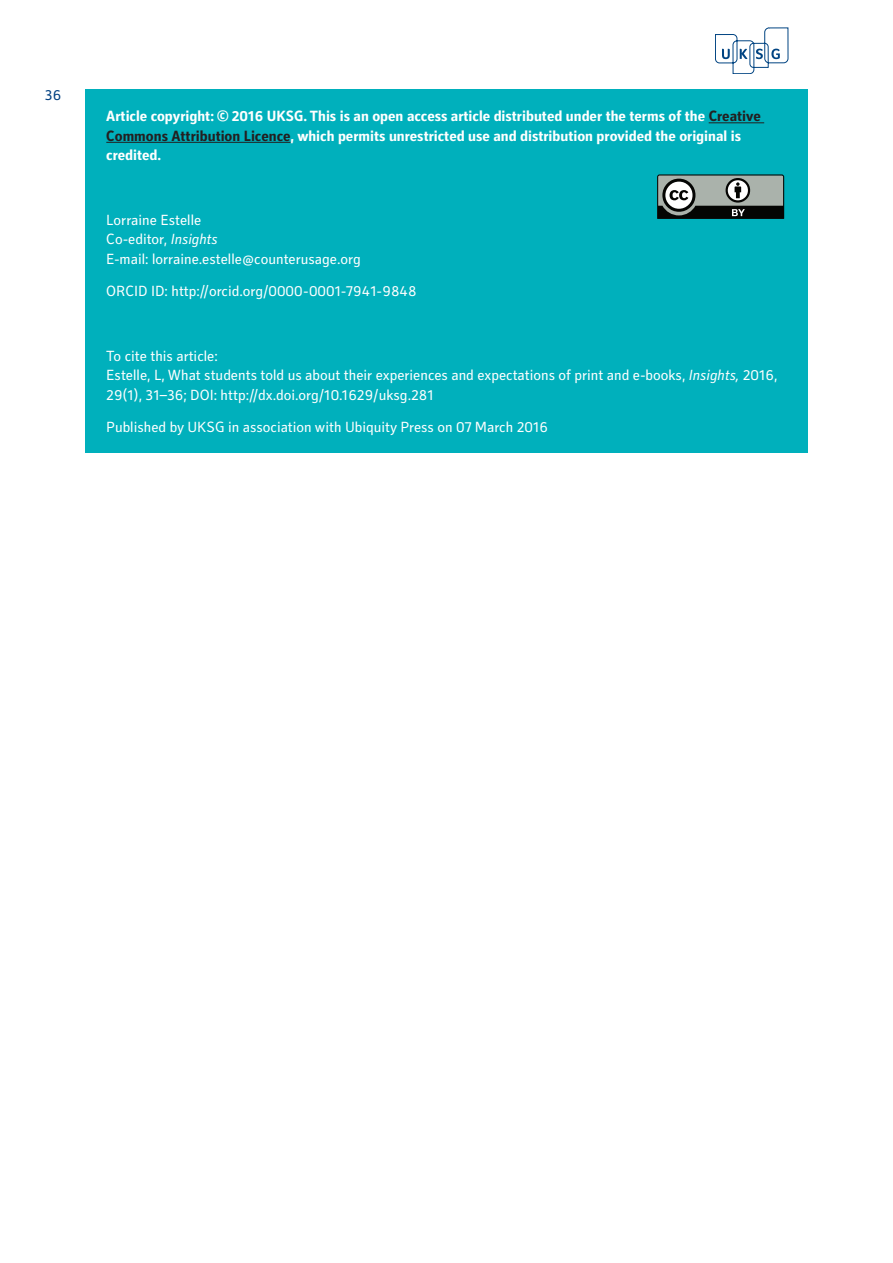
<style>
.page{position:relative;width:893px;height:1263px;background:#fff}
.page>*{position:absolute;margin:0;border:0;box-sizing:border-box;transform-origin:0 0}
.Credits{font:15px/19.5px "Secca Std";color:#fff}
.Credits_-_Author{font:700 15px/19.5px "Secca Std";color:#fff}
.t1{font:15px "Secca Std";color:#014081}
.s1{color:#231f20}
.s2{font-style:italic}
</style>
<div class="page">
<svg style="left:715px;top:28px;width:73px;height:46px"></svg>
<div style="left:85px;top:89px;width:723px;height:364px;background:#00b0bc"></div>
<hr style="left:709px;top:122px;width:55px;height:1px;background:#231f20">
<hr style="left:106px;top:142px;width:185px;height:1px;background:#231f20">
<svg style="left:657px;top:174px;width:128px;height:45px;background:#727975"></svg>
<p class="t1" style="left:45px;top:87px;width:18px">36</p>
<p class="Credits_-_Author" style="left:106px;top:107px;width:656px">Article copyright: © 2016 UKSG. This is an open access article distributed under the terms of the <span class="s1">Creative<br>Commons Attribution Licence</span>, which permits unrestricted use and distribution provided the original is credited.</p>
<p class="Credits" style="left:106px;top:211px;width:256px">Lorraine Estelle<br>Co-editor, <span class="s2">Insights<br></span>E-mail: lorraine.estelle@counterusage.org</p>
<p class="Credits" style="left:106px;top:282px;width:312px">ORCID ID: http://orcid.org/0000-0001-7941-9848</p>
<p class="Credits" style="left:106px;top:346px;width:673px">To cite this article:<br>Estelle, L, What students told us about their experiences and expectations of print and e-books, <span class="s2">Insights,</span> 2016,<br>29(1), 31–36; DOI: http://dx.doi.org/10.1629/uksg.281</p>
<p class="Credits" style="left:106px;top:418px;width:443px">Published by UKSG in association with Ubiquity Press on 07 March 2016</p>
</div>
